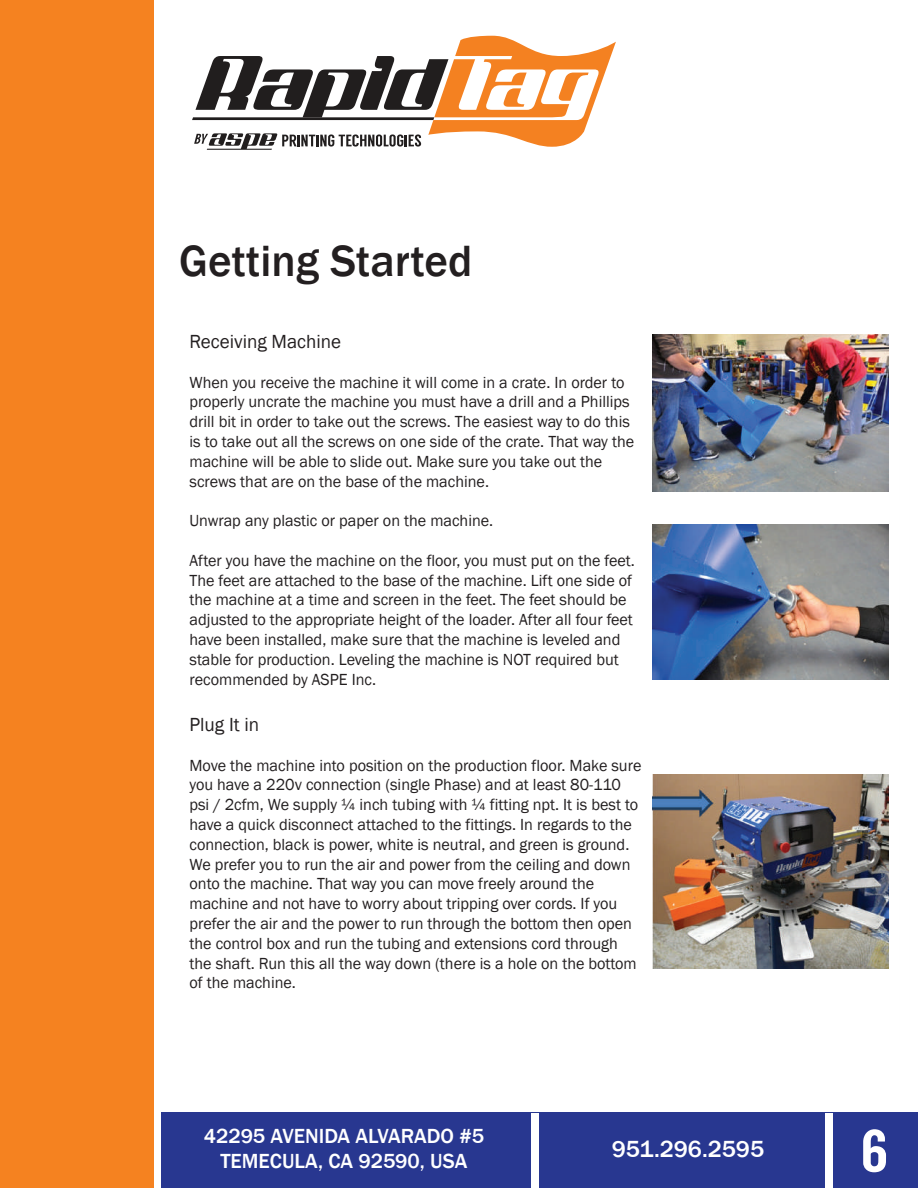
<style>
.page{position:relative;width:918px;height:1188px;background:#fff}
.page>*{position:absolute;margin:0;border:0;box-sizing:border-box;transform-origin:0 0}
.t1{font:60px "Langdon";color:#fff}
.t2{font:500 45px "Franklin Gothic";color:#231f20}
.t3{font:500 24px "Franklin Gothic";color:#fff}
.t4{font:500 21px/25.2px "Franklin Gothic";color:#fff;text-align:center}
.t5{font:19.5px "Franklin Gothic";color:#231f20}
.t6{font:16.5px/19.8px "Franklin Gothic";color:#231f20}
</style>
<div class="page">
<svg style="left:192px;top:36px;width:424px;height:114px"></svg>
<div style="left:0;top:0;width:153px;height:1188px;background:#f58220"></div>
<div style="left:162px;top:1113px;width:756px;height:75px;background:#283790"></div>
<div style="left:825px;top:1113px;width:7px;height:75px;background:#fff"></div>
<div style="left:532px;top:1113px;width:7px;height:75px;background:#fff"></div>
<img style="left:652px;top:334px;width:236px;height:157px">
<img style="left:652px;top:524px;width:236px;height:156px">
<img style="left:652px;top:775px;width:236px;height:193px">
<h2 class="t2" style="left:179px;top:233px;width:295px">Getting Started</h2>
<p class="t5" style="left:190px;top:329px;width:153px">Receiving Machine</p>
<p class="t6" style="left:190px;top:373px;width:446px">When you receive the machine it will come in a crate. In order to properly uncrate the machine you must have a drill and a Phillips drill bit in order to take out the screws. The easiest way to do this is to take out all the screws on one side of the crate. That way the machine will be able to slide out. Make sure you take out the screws that are on the base of the machine.</p>
<p class="t6" style="left:190px;top:511px;width:305px">Unwrap any plastic or paper on the machine.</p>
<p class="t6" style="left:190px;top:551px;width:447px">After you have the machine on the floor, you must put on the feet.<br>The feet are attached to the base of the machine. Lift one side of the machine at a time and screen in the feet. The feet should be adjusted to the appropriate height of the loader. After all four feet have been installed, make sure that the machine is leveled and stable for production. Leveling the machine is NOT required but recommended by ASPE Inc.</p>
<p class="t5" style="left:190px;top:712px;width:71px">Plug It in</p>
<p class="t6" style="left:190px;top:756px;width:454px">Move the machine into position on the production floor. Make sure you have a 220v connection (single Phase) and at least 80-110 psi / 2cfm, We supply ¼ inch tubing with ¼ fitting npt. It is best to have a quick disconnect attached to the fittings. In regards to the connection, black is power, white is neutral, and green is ground.<br>We prefer you to run the air and power from the ceiling and down onto the machine. That way you can move freely around the machine and not have to worry about tripping over cords. If you prefer the air and the power to run through the bottom then open the control box and run the tubing and extensions cord through the shaft. Run this all the way down (there is a hole on the bottom of the machine.</p>
<p class="t4" style="left:204px;top:1123px;width:282px">42295 AVENIDA ALVARADO #5<br>TEMECULA, CA 92590, USA</p>
<h3 class="t3" style="left:612px;top:1135px;width:154px">951.296.2595</h3>
<h1 class="t1" style="left:861px;top:1116px;width:30px">6</h1>
</div>
